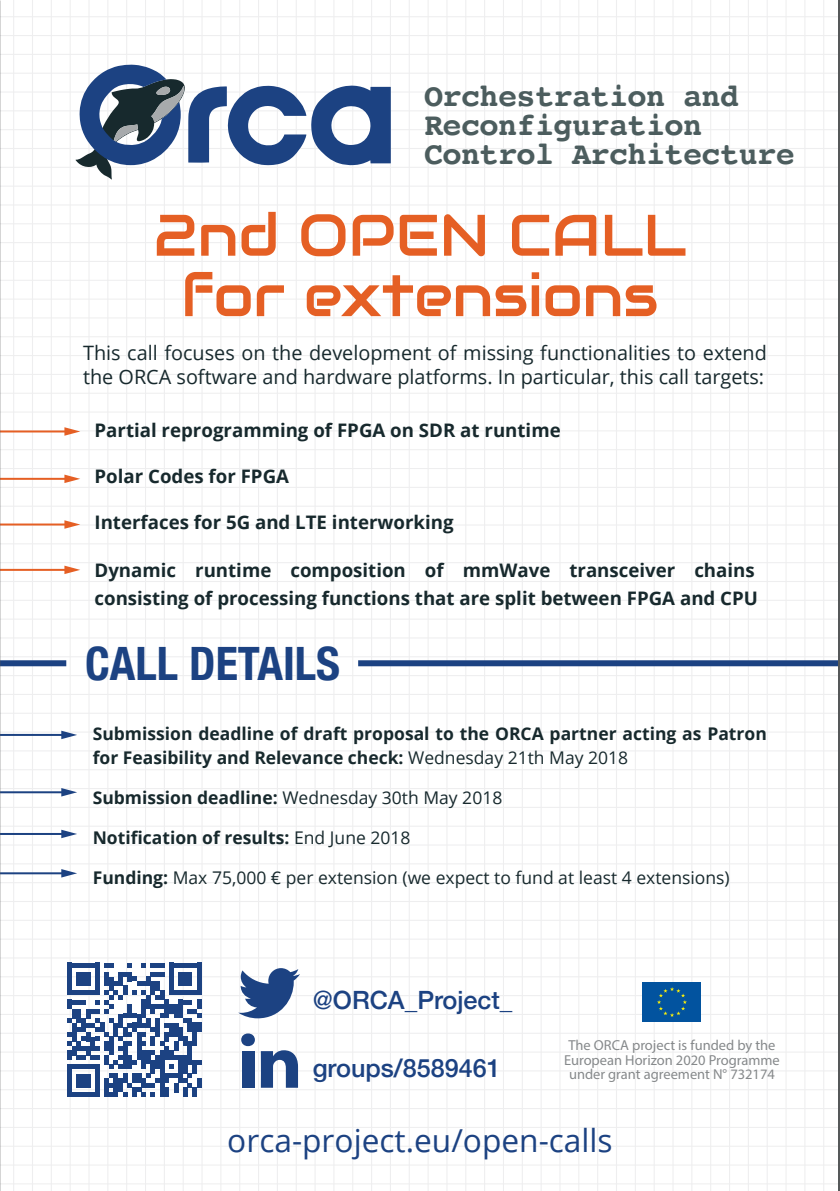
<style>
.page{position:relative;width:840px;height:1191px;background:#fff}
.page>*{position:absolute;margin:0;border:0;box-sizing:border-box;transform-origin:0 0}
.t1{font:58.4px "Audiowide";color:#e55f24}
.t2{font:700 condensed 46px "Helvetica Neue";color:#1c4282}
.t3{font:700 31.8px/29px "Courier";letter-spacing:-.02em;color:#4c5d5e}
.t4{font:31.6px "Open Sans";color:#1c4282}
.t5{font:500 25.2px "Helvetica Neue";color:#1c4282}
.t6{font:19.8px/24px "Open Sans";color:#17292d}
.t7{font:700 18.6px/28px "Open Sans";color:#17292d}
.t8{font:700 17.4px/24px "Open Sans";color:#17292d}
.t9{font:17.4px "Open Sans";color:#17292d}
.t10{font:14.4px/14.4px "Myriad Pro";color:#86898b;text-align:center}
.s1{font-weight:400}
.s2{font-weight:700}
</style>
<div class="page">
<div style="left:0;top:0;width:839px;height:1191px;background:linear-gradient(to right,#fdfdfd,#fdfdfd)"></div>
<svg style="left:67px;top:962px;width:134px;height:134px"></svg>
<svg style="left:75px;top:65px;width:315px;height:114px"></svg>
<div style="left:642px;top:982px;width:58px;height:39px;background:#02539f"></div>
<svg style="left:657px;top:987px;width:29px;height:30px"></svg>
<hr style="left:0;top:430px;width:67px;height:2px;background:#e55f24">
<svg style="left:64px;top:427px;width:16px;height:9px"></svg>
<hr style="left:0;top:478px;width:67px;height:2px;background:#e55f24">
<svg style="left:64px;top:474px;width:16px;height:9px"></svg>
<hr style="left:0;top:523px;width:67px;height:2px;background:#e55f24">
<svg style="left:64px;top:520px;width:16px;height:9px"></svg>
<hr style="left:0;top:569px;width:67px;height:2px;background:#e55f24">
<svg style="left:64px;top:565px;width:16px;height:9px"></svg>
<div style="left:0;top:660px;width:66px;height:6px;background:#1c4282"></div>
<div style="left:358px;top:660px;width:481px;height:6px;background:#1c4282"></div>
<svg style="left:238px;top:968px;width:62px;height:50px"></svg>
<div style="left:241px;top:1033px;width:14px;height:13px;background:#1c4282;border-radius:50%"></div>
<div style="left:242px;top:1051px;width:12px;height:36px;background:#1c4282"></div>
<svg style="left:261px;top:1050px;width:37px;height:37px"></svg>
<hr style="left:0;top:734px;width:64px;height:2px;background:#1c4282">
<svg style="left:61px;top:730px;width:16px;height:9px"></svg>
<hr style="left:0;top:791px;width:64px;height:2px;background:#1c4282">
<svg style="left:61px;top:788px;width:16px;height:8px"></svg>
<hr style="left:0;top:833px;width:64px;height:2px;background:#1c4282">
<svg style="left:61px;top:829px;width:16px;height:9px"></svg>
<hr style="left:0;top:872px;width:64px;height:2px;background:#1c4282">
<svg style="left:61px;top:869px;width:16px;height:8px"></svg>
<hr style="left:838px;top:0;width:1px;height:1191px;background:#555859">
<hr style="left:0;top:0;width:839px;height:1px;background:#555859">
<h3 class="t3" style="left:424px;top:83px;width:372px">Orchestration and<br>Reconfiguration<br>Control Architecture</h3>
<h1 class="t1" style="left:154px;top:198px;width:534px">2nd OPEN CALL</h1>
<h1 class="t1" style="left:181px;top:258px;width:478px">for extensions</h1>
<p class="t6" style="left:83px;top:340px;width:685px">This call focuses on the development of missing functionalities to extend the ORCA software and hardware platforms. In particular, this call targets:</p>
<p class="t7" style="left:94px;top:416px;width:467px">Partial reprogramming of FPGA on SDR at runtime</p>
<p class="t7" style="left:94px;top:462px;width:196px">Polar Codes for FPGA</p>
<p class="t7" style="left:94px;top:508px;width:360px">Interfaces for 5G and LTE interworking</p>
<p class="t7" style="left:94px;top:556px;width:664px">Dynamic runtime composition of mmWave transceiver chains consisting of processing functions that are split between FPGA and CPU</p>
<h2 class="t2" style="left:85px;top:635px;width:256px">CALL DETAILS</h2>
<p class="t8" style="left:93px;top:721px;width:675px">Submission deadline of draft proposal to the ORCA partner acting as Patron for Feasibility and Relevance check: <span class="s1">Wednesday 21th May 2018</span></p>
<p class="t9" style="left:93px;top:785px;width:411px"><span class="s2">Submission deadline:</span> Wednesday 30th May 2018</p>
<p class="t8" style="left:93px;top:825px;width:319px">Notification of results: <span class="s1">End June 2018</span></p>
<p class="t9" style="left:93px;top:865px;width:638px"><span class="s2">Funding:</span> Max 75,000 € per extension (we expect to fund at least 4 extensions)</p>
<h3 class="t5" style="left:312px;top:984px;width:201px">@ORCA_Project_</h3>
<h3 class="t5" style="left:312px;top:1052px;width:189px">groups/8589461</h3>
<p class="t10" style="left:563px;top:1038px;width:217px">The ORCA project is funded by the<br>European Horizon 2020 Programme under grant agreement N° 732174</p>
<h3 class="t4" style="left:227px;top:1118px;width:386px">orca-project.eu/open-calls</h3>
</div>
